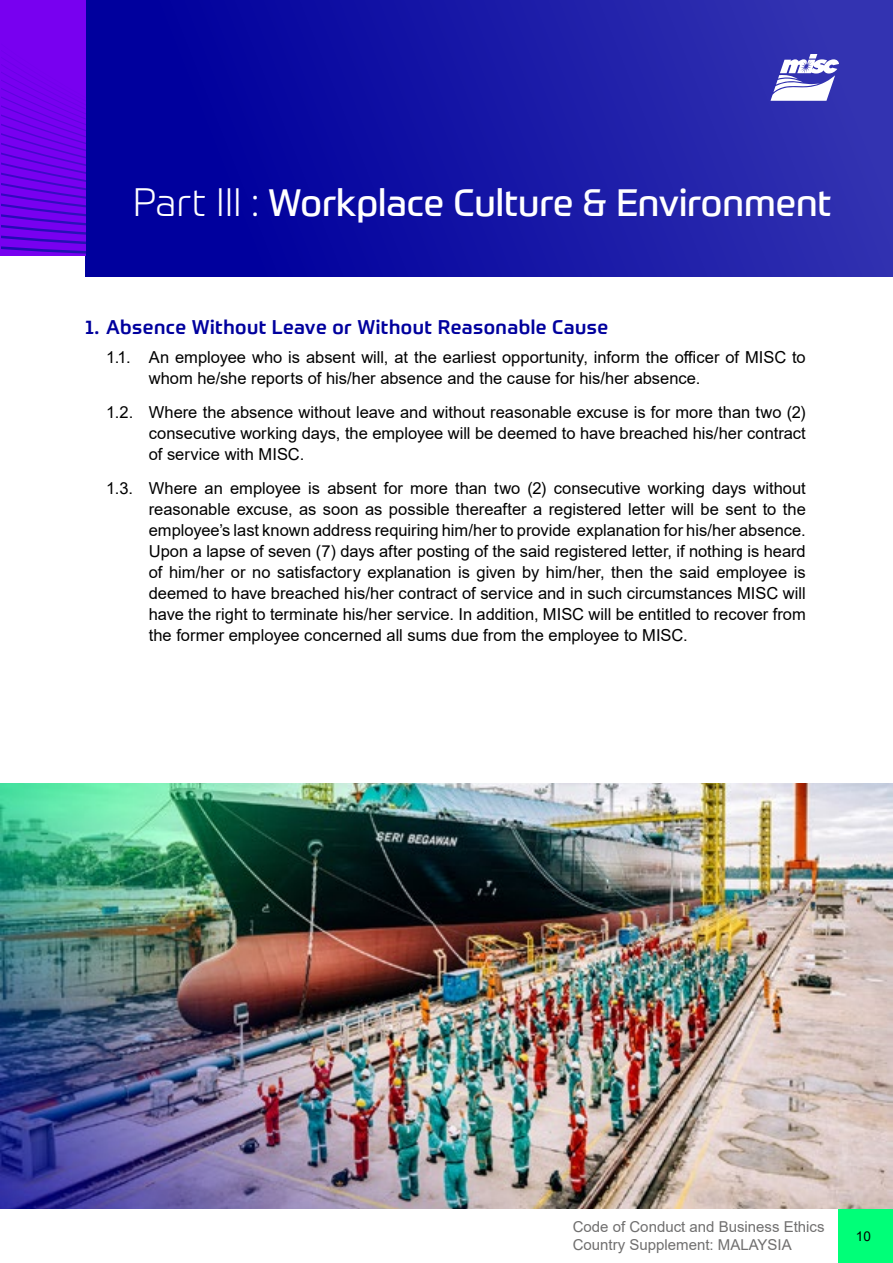
<style>
.page{position:relative;width:893px;height:1263px;background:#fff}
.page>*{position:absolute;margin:0;border:0;box-sizing:border-box;transform-origin:0 0}
.t1{font:37.5px "Prometo";color:#fff}
.t2{font:500 19.5px "Prometo";letter-spacing:.025em;color:#00009e}
.t3{font:16.5px/21px "Arial";color:#000;text-align:justify}
.t4{font:15px/18px "Arial";color:#706f6f}
.t5{font:13.5px "Arial";color:#000}
.s1{font-weight:300;font-size:39px}
.s2{color:#00009d}
</style>
<div class="page">
<div style="left:85px;top:0;width:808px;height:276px;background:linear-gradient(to right,#00009a,#3333b1)"></div>
<svg style="left:1px;top:0;width:84px;height:255px;background:#6f01ea"></svg>
<div style="left:839px;top:1209px;width:54px;height:54px;background:#00ff78"></div>
<svg style="left:770px;top:54px;width:69px;height:47px"></svg>
<img style="left:0;top:784px;width:893px;height:425px">
<h1 class="t1" style="left:133px;top:179px;width:700px"><span class="s1">Part III :</span> Workplace Culture &amp; Environment</h1>
<p class="t2" style="left:85px;top:315px;width:525px"><span class="s2">1.</span> Absence Without Leave or Without Reasonable Cause</p>
<p class="t3" style="left:149px;top:347px;width:658px;text-indent:-43px">1.1. An employee who is absent will, at the earliest opportunity, inform the officer of MISC to whom he/she reports of his/her absence and the cause for his/her absence.</p>
<p class="t3" style="left:149px;top:402px;width:658px;text-indent:-43px">1.2. Where the absence without leave and without reasonable excuse is for more than two (2) consecutive working days, the employee will be deemed to have breached his/her contract of service with MISC.</p>
<p class="t3" style="left:149px;top:478px;width:658px;text-indent:-43px">1.3. Where an employee is absent for more than two (2) consecutive working days without reasonable excuse, as soon as possible thereafter a registered letter will be sent to the employee’s last known address requiring him/her to provide explanation for his/her absence.<br>Upon a lapse of seven (7) days after posting of the said registered letter, if nothing is heard of him/her or no satisfactory explanation is given by him/her, then the said employee is deemed to have breached his/her contract of service and in such circumstances MISC will have the right to terminate his/her service. In addition, MISC will be entitled to recover from the former employee concerned all sums due from the employee to MISC.</p>
<p class="t4" style="left:573px;top:1217px;width:253px">Code of Conduct and Business Ethics<br>Country Supplement: MALAYSIA</p>
<p class="t5" style="left:856px;top:1227px;width:17px">10</p>
</div>
